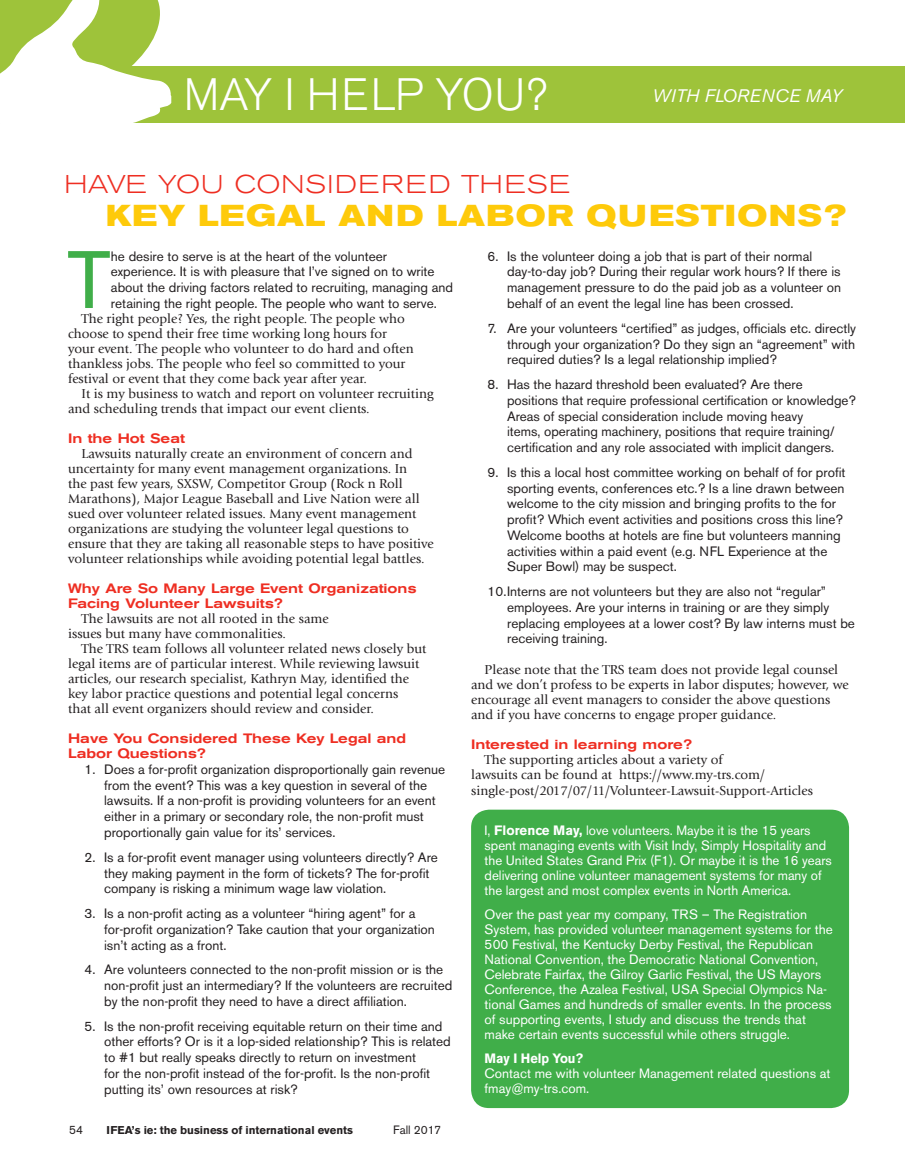
<style>
.page{position:relative;width:905px;height:1175px;background:#fff}
.page>*{position:absolute;margin:0;border:0;box-sizing:border-box;transform-origin:0 0}
.Body_Text_Reverse{font:80.4px "Akzidenz Grotesk BE";color:#40ae49}
.Body_Text_San_Serif{font:300 45px "Akzidenz Grotesk BE";color:#fff}
.Body_Text_San_Serif-2{font:700 expanded 30px "Akzidenz Grotesk BE";letter-spacing:.05em;color:#feca0a}
.Body_Text_San_Serif-3{font:300 expanded 25.5px "Akzidenz Grotesk BE";letter-spacing:.05em;color:#ee2e22}
.Body_Text_San_Serif-4{font:italic 18px "Akzidenz Grotesk BE";color:#fff}
.Body_Text_Reverse-2{font:13.5px/15.8px "Akzidenz Grotesk BE";color:#231f20}
.Body_Text{font:13.5px/15px "Giovanni";color:#231f20}
.t1{font:13.5px/15px "Akzidenz Grotesk BE";color:#fff}
.Head_6{font:500 expanded 13.5px/15px "Akzidenz Grotesk BE";color:#ee2e22;scale:.96 1}
.Body_Text_Reverse-3{font:13.5px/15.3px "Giovanni";color:#231f20}
.t2{font:12px "Akzidenz Grotesk BE";color:#231f20}
.t3{font:700 11.25px "Akzidenz Grotesk BE";color:#231f20}
.s1{font-weight:700}
</style>
<div class="page">
<div style="left:0;top:67px;width:904px;height:56px;background:#9ec33a"></div>
<div style="left:471px;top:809px;width:378px;height:299px;background:#40ae49;border-radius:18px"></div>
<svg style="left:0;top:0;width:212px;height:123px"></svg>
<p class="Body_Text_San_Serif" style="left:184px;top:69px;width:364px">MAY I HELP YOU?</p>
<p class="Body_Text_San_Serif-4" style="left:652px;top:85px;width:191px">WITH FLORENCE MAY</p>
<p class="Body_Text_San_Serif-3" style="left:65px;top:169px;width:507px">HAVE YOU CONSIDERED THESE</p>
<p class="Body_Text_San_Serif-2" style="left:106px;top:198px;width:742px">KEY LEGAL AND LABOR QUESTIONS?</p>
<p class="Body_Text_Reverse" style="left:67px;top:232px;width:45px">T</p>
<p class="Body_Text_Reverse-2" style="left:111px;top:248px;width:343px">he desire to serve is at the heart of the volunteer experience. It is with pleasure that I’ve signed on to write about the driving factors related to recruiting, managing and retaining the right people. The people who want to serve.</p>
<p class="Body_Text" style="left:68px;top:311px;width:347px;text-indent:14px">The right people? Yes, the right people. The people who choose to spend their free time working long hours for your event. The people who volunteer to do hard and often thankless jobs. The people who feel so committed to your festival or event that they come back year after year.</p>
<p class="Body_Text" style="left:68px;top:386px;width:367px;text-indent:14px">It is my business to watch and report on volunteer recruiting and scheduling trends that impact our event clients.</p>
<p class="Head_6" style="left:68px;top:431px;width:123px">In the Hot Seat</p>
<p class="Body_Text" style="left:68px;top:446px;width:367px;text-indent:14px">Lawsuits naturally create an environment of concern and uncertainty for many event management organizations. In<br>the past few years, SXSW, Competitor Group (Rock n Roll Marathons), Major League Baseball and Live Nation were all sued over volunteer related issues. Many event management organizations are studying the volunteer legal questions to ensure that they are taking all reasonable steps to have positive volunteer relationships while avoiding potential legal battles.</p>
<p class="Head_6" style="left:68px;top:581px;width:365px">Why Are So Many Large Event Organizations<br>Facing Volunteer Lawsuits?</p>
<p class="Body_Text" style="left:68px;top:611px;width:262px;text-indent:14px">The lawsuits are not all rooted in the same issues but many have commonalities.</p>
<p class="Body_Text" style="left:68px;top:641px;width:360px;text-indent:14px">The TRS team follows all volunteer related news closely but legal items are of particular interest. While reviewing lawsuit articles, our research specialist, Kathryn May, identified the key labor practice questions and potential legal concerns<br>that all event organizers should review and consider.</p>
<p class="Head_6" style="left:68px;top:731px;width:354px">Have You Considered These Key Legal and<br>Labor Questions?</p>
<p class="Body_Text_Reverse-2" style="left:104px;top:761px;width:342px;text-indent:-20px">1. Does a for-profit organization disproportionally gain revenue from the event? This was a key question in several of the lawsuits. If a non-profit is providing volunteers for an event either in a primary or secondary role, the non-profit must proportionally gain value for its’ services.</p>
<p class="Body_Text_Reverse-2" style="left:104px;top:849px;width:335px;text-indent:-20px">2. Is a for-profit event manager using volunteers directly? Are they making payment in the form of tickets? The for-profit company is risking a minimum wage law violation.</p>
<p class="Body_Text_Reverse-2" style="left:104px;top:905px;width:332px;text-indent:-20px">3. Is a non-profit acting as a volunteer “hiring agent” for a for-profit organization? Take caution that your organization isn’t acting as a front.</p>
<p class="Body_Text_Reverse-2" style="left:104px;top:961px;width:349px;text-indent:-20px">4. Are volunteers connected to the non-profit mission or is the non-profit just an intermediary? If the volunteers are recruited by the non-profit they need to have a direct affiliation.</p>
<p class="Body_Text_Reverse-2" style="left:104px;top:1018px;width:348px;text-indent:-20px">5. Is the non-profit receiving equitable return on their time and other efforts? Or is it a lop-sided relationship? This is related to #1 but really speaks directly to return on investment<br>for the non-profit instead of the for-profit. Is the non-profit putting its’ own resources at risk?</p>
<p class="t2" style="left:69px;top:1123px;width:16px">54</p>
<p class="t3" style="left:107px;top:1124px;width:248px">IFEA’s ie: the business of international events</p>
<p class="t2" style="left:393px;top:1123px;width:50px">Fall 2017</p>
<p class="Body_Text_Reverse-2" style="left:507px;top:248px;width:335px;text-indent:-20px">6. Is the volunteer doing a job that is part of their normal day-to-day job? During their regular work hours? If there is management pressure to do the paid job as a volunteer on behalf of an event the legal line has been crossed.</p>
<p class="Body_Text_Reverse-2" style="left:507px;top:320px;width:350px;text-align:justify;text-indent:-20px">7. Are your volunteers “certified” as judges, officials etc. directly through your organization? Do they sign an “agreement” with required duties? Is a legal relationship implied?</p>
<p class="Body_Text_Reverse-2" style="left:507px;top:376px;width:350px;text-indent:-20px">8. Has the hazard threshold been evaluated? Are there positions that require professional certification or knowledge?<br>Areas of special consideration include moving heavy<br>items, operating machinery, positions that require training/ certification and any role associated with implicit dangers.</p>
<p class="Body_Text_Reverse-2" style="left:507px;top:464px;width:340px;text-indent:-20px">9. Is this a local host committee working on behalf of for profit sporting events, conferences etc.? Is a line drawn between welcome to the city mission and bringing profits to the for profit? Which event activities and positions cross this line?<br>Welcome booths at hotels are fine but volunteers manning activities within a paid event (e.g. NFL Experience at the Super Bowl) may be suspect.</p>
<p class="Body_Text_Reverse-2" style="left:507px;top:583px;width:349px;text-indent:-20px">10.Interns are not volunteers but they are also not “regular” employees. Are your interns in training or are they simply replacing employees at a lower cost? By law interns must be receiving training.</p>
<p class="Body_Text" style="left:471px;top:662px;width:379px;text-indent:14px">Please note that the TRS team does not provide legal counsel and we don’t profess to be experts in labor disputes; however, we encourage all event managers to consider the above questions and if you have concerns to engage proper guidance.</p>
<p class="Head_6" style="left:471px;top:737px;width:231px">Interested in learning more?</p>
<p class="Body_Text_Reverse-3" style="left:471px;top:752px;width:343px;text-indent:14px">The supporting articles about a variety of<br>lawsuits can be found at https://www.my-trs.com/ single-post/2017/07/11/Volunteer-Lawsuit-Support-Articles</p>
<p class="t1" style="left:484px;top:822px;width:349px">I, <span class="s1">Florence May,</span> love volunteers. Maybe it is the 15 years spent managing events with Visit Indy, Simply Hospitality and the United States Grand Prix (F1). Or maybe it is the 16 years delivering online volunteer management systems for many of the largest and most complex events in North America.</p>
<p class="t1" style="left:484px;top:906px;width:349px">Over the past year my company, TRS – The Registration System, has provided volunteer management systems for the 500 Festival, the Kentucky Derby Festival, the Republican National Convention, the Democratic National Convention, Celebrate Fairfax, the Gilroy Garlic Festival, the US Mayors Conference, the Azalea Festival, USA Special Olympics Na&shy;tional Games and hundreds of smaller events. In the process of supporting events, I study and discuss the trends that make certain events successful while others struggle.</p>
<p class="t1" style="left:484px;top:1050px;width:347px"><span class="s1">May I Help You?<br></span>Contact me with volunteer Management related questions at fmay@my-trs.com.</p>
</div>
